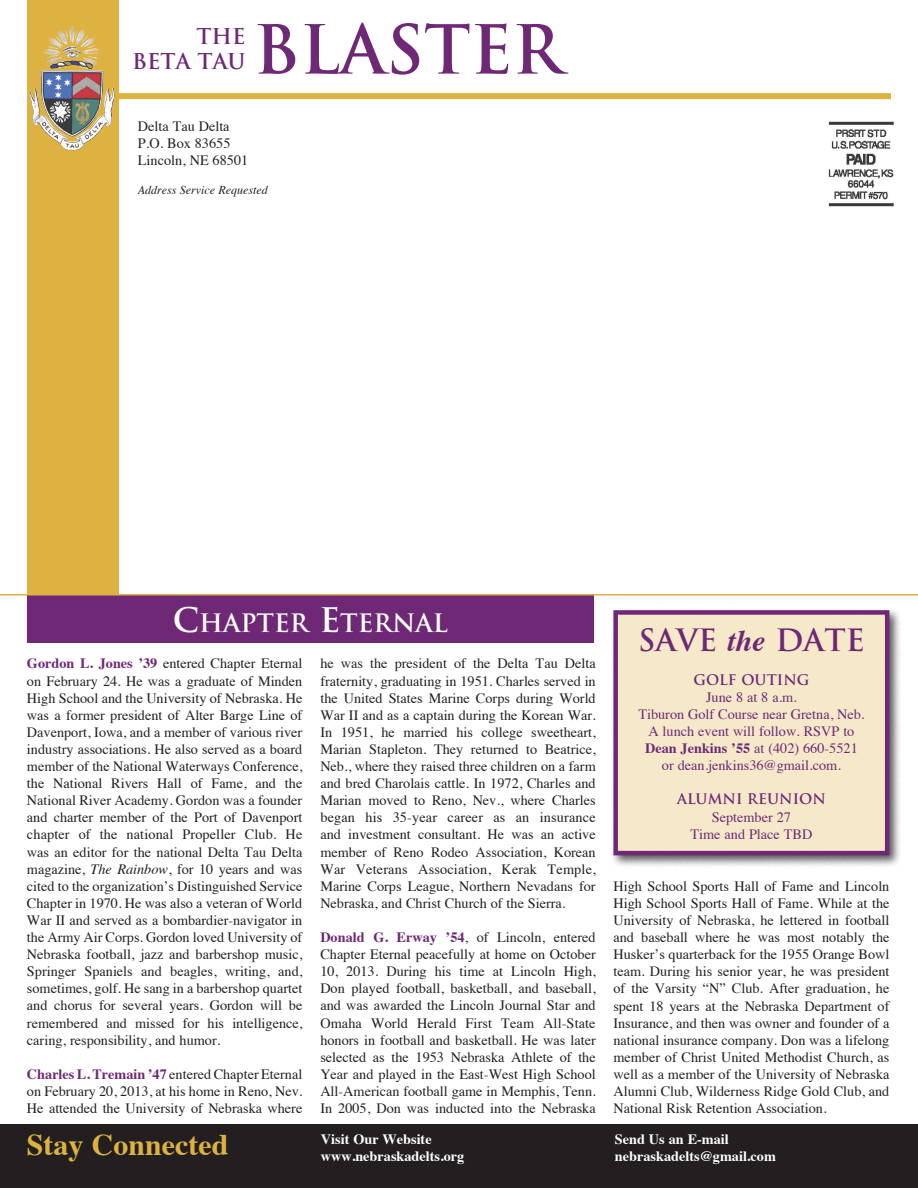
<style>
.page{position:relative;width:918px;height:1188px;background:#fff}
.page>*{position:absolute;margin:0;border:0;box-sizing:border-box;transform-origin:0 0}
.t1{font:700 65.85px "Trajan";color:#6e2876}
.t2{font:700 30px "Times";color:#ddb240}
.t3{font:700 30px "Trajan";color:#6e2876}
.t4{font:700 24.75px "Trajan";color:#fff}
.t5{font:700 21.3px/25.5px "Trajan";color:#6e2876;text-align:right}
.t6{font:14.25px/17.1px "Times";color:#231f20;text-align:justify}
.t7{font:14.25px/17.1px "Times";color:#6e2876;text-align:center}
.t8{font:700 14.25px/17.1px "Times";color:#fff}
.t9{font:700 14.25px "Trajan";color:#6e2876}
.t10{font:italic 12px "Times";color:#231f20}
.s1{font-size:33px}
.s2{font-weight:700;color:#6e2876}
.s3{font-style:italic}
.s4{font-family:"Times";font-style:italic}
.s5{font-weight:700}
</style>
<div class="page">
<div style="left:0;top:1124px;width:918px;height:64px;background:#231f20"></div>
<div style="left:27px;top:596px;width:567px;height:47px;background:#6e2876"></div>
<div style="left:27px;top:0;width:92px;height:594px;background:#ddb240"></div>
<div style="left:110px;top:93px;width:781px;height:6px;background:#ddb240"></div>
<img style="left:69px;top:26px;width:6px;height:18px">
<hr style="left:0;top:594px;width:918px;height:2px;background:#ddb240">
<img style="left:828px;top:121px;width:66px;height:86px">
<div style="left:610px;top:607px;width:293px;height:262px;background:#231f20;opacity:.75"></div>
<div style="left:616px;top:612px;width:271px;height:241px;background:#f5e9c9"></div>
<div style="left:613px;top:610px;width:276px;height:245px;border:4px solid #6e2876"></div>
<h3 class="t5" style="left:132px;top:23px;width:115px">THE<br>BETA TAU</h3>
<h1 class="t1" style="left:253px;top:9px;width:310px">BLASTER</h1>
<p class="t6" style="left:138px;top:117px;width:112px;text-align:left">Delta Tau Delta<br>P.O. Box 83655<br>Lincoln, NE 68501</p>
<p class="t10" style="left:138px;top:180px;width:131px">Address Service Requested</p>
<h3 class="t4" style="left:173px;top:608px;width:277px"><span class="s1">C</span>HAPTER <span class="s1">E</span>TERNAL</h3>
<p class="t6" style="left:27px;top:654px;width:277px"><span class="s2">Gordon L. Jones ’39</span> entered Chapter Eternal on February 24. He was a graduate of Minden High School and the University of Nebraska. He was a former president of Alter Barge Line of Davenport, Iowa, and a member of various river industry associations. He also served as a board member of the National Waterways Conference, the National Rivers Hall of Fame, and the National River Academy. Gordon was a founder and charter member of the Port of Davenport chapter of the national Propeller Club. He was an editor for the national Delta Tau Delta magazine, <span class="s3">The Rainbow</span>, for 10 years and was cited to the organization’s Distinguished Service Chapter in 1970. He was also a veteran of World War II and served as a bombardier-navigator in the Army Air Corps. Gordon loved University of Nebraska football, jazz and barbershop music, Springer Spaniels and beagles, writing, and, sometimes, golf. He sang in a barbershop quartet and chorus for several years. Gordon will be remembered and missed for his intelligence, caring, responsibility, and humor.</p>
<p class="t6" style="left:27px;top:1064px;width:277px"><span class="s2">Charles L. Tremain ’47</span> entered Chapter Eternal on February 20, 2013, at his home in Reno, Nev.<br>He attended the University of Nebraska where</p>
<p class="t6" style="left:320px;top:654px;width:277px">he was the president of the Delta Tau Delta fraternity, graduating in 1951. Charles served in the United States Marine Corps during World War II and as a captain during the Korean War.<br>In 1951, he married his college sweetheart, Marian Stapleton. They returned to Beatrice, Neb., where they raised three children on a farm and bred Charolais cattle. In 1972, Charles and Marian moved to Reno, Nev., where Charles began his 35‑year career as an insurance and investment consultant. He was an active member of Reno Rodeo Association, Korean War Veterans Association, Kerak Temple, Marine Corps League, Northern Nevadans for Nebraska, and Christ Church of the Sierra.</p>
<p class="t6" style="left:320px;top:927px;width:277px"><span class="s2">Donald G. Erway ’54</span>, of Lincoln, entered Chapter Eternal peacefully at home on October 10, 2013. During his time at Lincoln High, Don played football, basketball, and baseball, and was awarded the Lincoln Journal Star and Omaha World Herald First Team All-State honors in football and basketball. He was later selected as the 1953 Nebraska Athlete of the Year and played in the East‑West High School All-American football game in Memphis, Tenn.<br>In 2005, Don was inducted into the Nebraska</p>
<h2 class="t3" style="left:638px;top:621px;width:228px">SAVE <span class="s4">the</span> DATE</h2>
<p class="t9" style="left:693px;top:671px;width:118px">GOLF OUTING</p>
<p class="t7" style="left:638px;top:687px;width:228px">June 8 at 8 a.m.<br>Tiburon Golf Course near Gretna, Neb.<br>A lunch event will follow. RSVP to<br><span class="s5">Dean Jenkins ’55</span> at (402) 660-5521 or dean.jenkins36@gmail.com.</p>
<p class="t9" style="left:677px;top:790px;width:150px">ALUMNI REUNION</p>
<p class="t7" style="left:691px;top:807px;width:123px">September 27<br>Time and Place TBD</p>
<p class="t6" style="left:613px;top:876px;width:278px">High School Sports Hall of Fame and Lincoln High School Sports Hall of Fame. While at the University of Nebraska, he lettered in football and baseball where he was most notably the Husker’s quarterback for the 1955 Orange Bowl team. During his senior year, he was president of the Varsity “N” Club. After graduation, he spent 18 years at the Nebraska Department of Insurance, and then was owner and founder of a national insurance company. Don was a lifelong member of Christ United Methodist Church, as well as a member of the University of Nebraska Alumni Club, Wilderness Ridge Gold Club, and National Risk Retention Association.</p>
<h2 class="t2" style="left:27px;top:1117px;width:203px">Stay Connected</h2>
<p class="t8" style="left:321px;top:1129px;width:145px">Visit Our Website www.nebraskadelts.org</p>
<p class="t8" style="left:615px;top:1129px;width:162px">Send Us an E-mail nebraskadelts@gmail.com</p>
</div>
